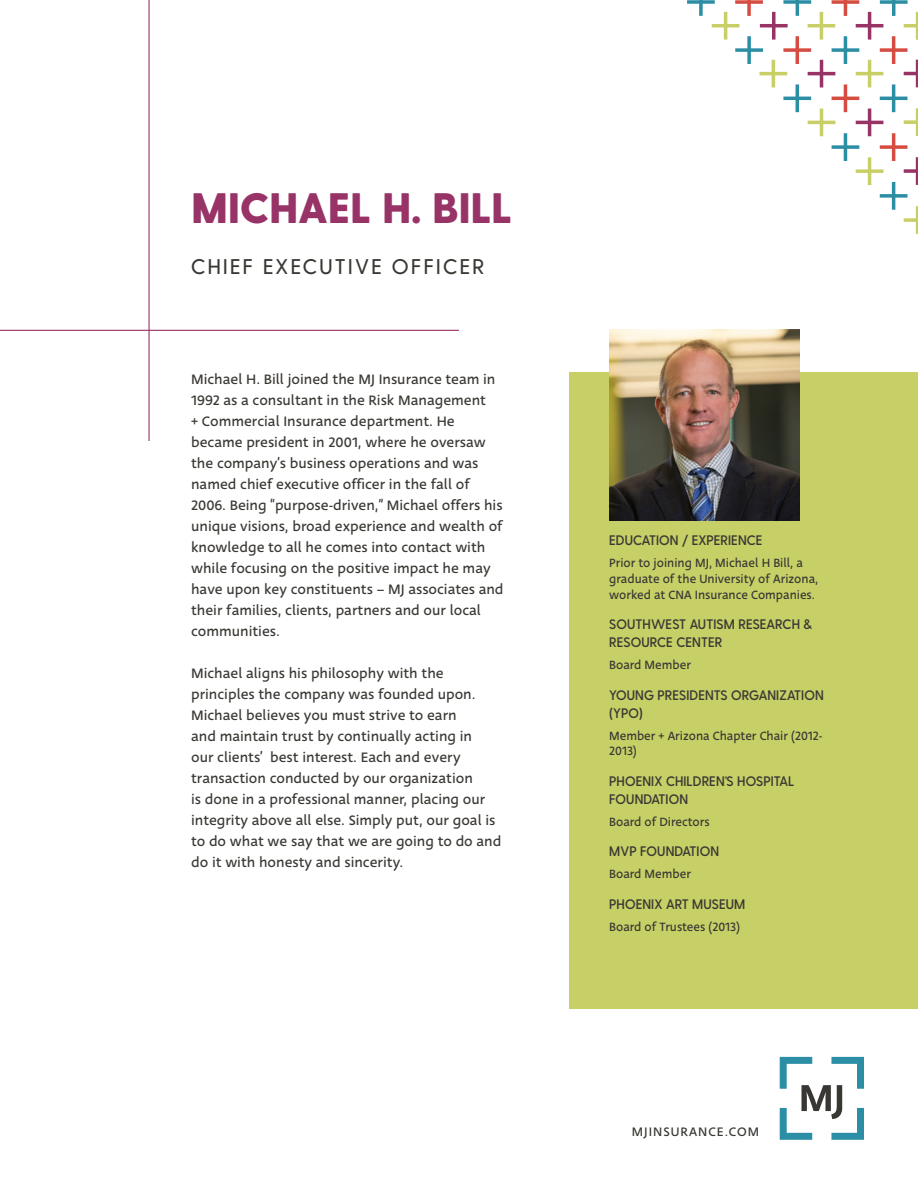
<style>
.page{position:relative;width:918px;height:1188px;background:#fff}
.page>*{position:absolute;margin:0;border:0;box-sizing:border-box;transform-origin:0 0}
.t1{font:800 42.6px "Greycliff CF";letter-spacing:.01em;color:#983367}
.t2{font:500 21.3px "Greycliff CF";letter-spacing:.11em;color:#3a3833}
.t3{font:15px/21px "Deva Ideal";color:#3a3833}
.t4{font:600 13.8px/18px "Greycliff CF";letter-spacing:.01em;color:#3a3833;scale:.96 1}
.t5{font:13.5px "Deva Ideal";letter-spacing:.075em;color:#3a3833}
.t6{font:13.2px/15.8px "Deva Ideal";color:#383733;scale:.96 1}
</style>
<div class="page">
<div style="left:569px;top:373px;width:349px;height:636px;background:#c7cf67"></div>
<svg style="left:687px;top:0;width:231px;height:234px"></svg>
<img style="left:609px;top:330px;width:191px;height:190px">
<hr style="left:0;top:330px;width:459px;height:1px;background:#983367">
<hr style="left:148px;top:0;width:2px;height:441px;background:#983367">
<svg style="left:780px;top:1057px;width:84px;height:83px"></svg>
<h1 class="t1" style="left:191px;top:182px;width:322px">MICHAEL H. BILL</h1>
<h2 class="t2" style="left:191px;top:254px;width:294px">CHIEF EXECUTIVE OFFICER</h2>
<p class="t3" style="left:191px;top:369px;width:314px">Michael H. Bill joined the MJ Insurance team in 1992 as a consultant in the Risk Management<br>+ Commercial Insurance department. He became president in 2001, where he oversaw the company’s business operations and was named chief executive officer in the fall of 2006. Being “purpose-driven,” Michael offers his unique visions, broad experience and wealth of knowledge to all he comes into contact with while focusing on the positive impact he may have upon key constituents – MJ associates and their families, clients, partners and our local communities.</p>
<p class="t3" style="left:191px;top:663px;width:312px">Michael aligns his philosophy with the principles the company was founded upon.<br>Michael believes you must strive to earn<br>and maintain trust by continually acting in<br>our clients’ best interest. Each and every transaction conducted by our organization<br>is done in a professional manner, placing our integrity above all else. Simply put, our goal is to do what we say that we are going to do and do it with honesty and sincerity.</p>
<p class="t4" style="left:609px;top:532px;width:161px">EDUCATION / EXPERIENCE</p>
<p class="t6" style="left:609px;top:556px;width:219px">Prior to joining MJ, Michael H Bill, a graduate of the University of Arizona, worked at CNA Insurance Companies.</p>
<p class="t4" style="left:609px;top:616px;width:213px">SOUTHWEST AUTISM RESEARCH &amp;<br>RESOURCE CENTER</p>
<p class="t6" style="left:609px;top:657px;width:87px">Board Member</p>
<p class="t4" style="left:609px;top:686px;width:225px">YOUNG PRESIDENTS ORGANIZATION (YPO)</p>
<p class="t6" style="left:609px;top:728px;width:224px">Member + Arizona Chapter Chair (2012-<br>2013)</p>
<p class="t4" style="left:609px;top:772px;width:194px">PHOENIX CHILDREN’S HOSPITAL<br>FOUNDATION</p>
<p class="t6" style="left:609px;top:814px;width:106px">Board of Directors</p>
<p class="t4" style="left:609px;top:842px;width:116px">MVP FOUNDATION</p>
<p class="t6" style="left:609px;top:866px;width:87px">Board Member</p>
<p class="t4" style="left:609px;top:895px;width:143px">PHOENIX ART MUSEUM</p>
<p class="t6" style="left:609px;top:919px;width:138px">Board of Trustees (2013)</p>
<p class="t5" style="left:632px;top:1124px;width:129px">MJINSURANCE.COM</p>
</div>
